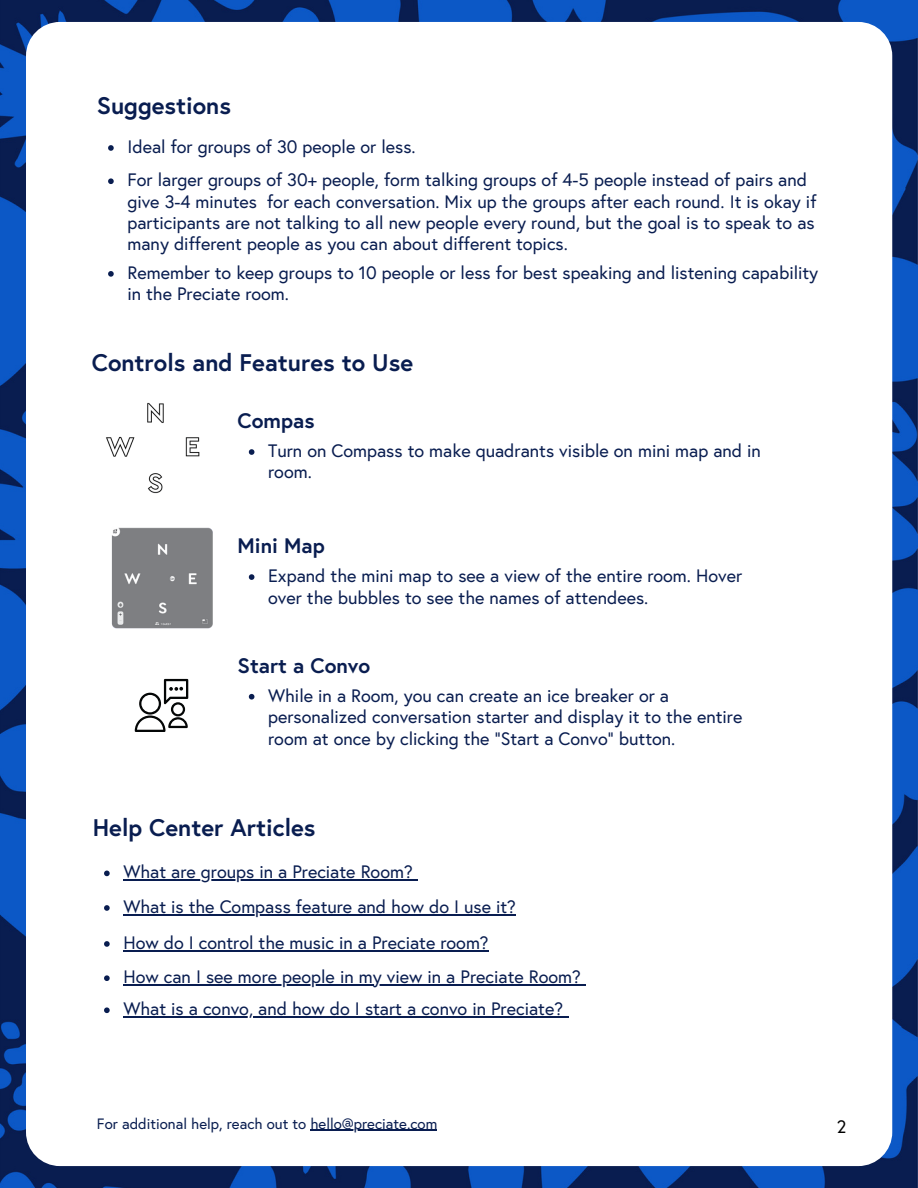
<style>
.page{position:relative;width:918px;height:1188px;background:#fff}
.page>*{position:absolute;margin:0;border:0;box-sizing:border-box;transform-origin:0 0}
.t1{font:700 24px "Europa";color:#091d50}
.t2{font:700 21px "Europa";color:#091d50}
.t3{font:18px/21.3px "Europa";color:#091d50}
.t4{font:18px "Europa";color:#000}
.t5{font:15px "Europa";color:#091d50}
</style>
<div class="page">
<img style="left:0;top:0;width:918px;height:1188px">
<div style="left:26px;top:22px;width:866px;height:1144px;background:#fff;border-radius:34px"></div>
<img style="left:106px;top:402px;width:94px;height:92px">
<img style="left:111px;top:527px;width:102px;height:102px">
<svg style="left:135px;top:679px;width:53px;height:53px"></svg>
<svg style="left:108px;top:145px;width:6px;height:6px"></svg>
<svg style="left:104px;top:871px;width:6px;height:5px"></svg>
<hr style="left:123px;top:880px;width:290px;height:1px;background:#091d50">
<svg style="left:104px;top:905px;width:6px;height:6px"></svg>
<hr style="left:123px;top:914px;width:393px;height:1px;background:#091d50">
<svg style="left:104px;top:941px;width:6px;height:6px"></svg>
<hr style="left:123px;top:950px;width:366px;height:1px;background:#091d50">
<svg style="left:104px;top:975px;width:6px;height:6px"></svg>
<hr style="left:123px;top:984px;width:458px;height:2px;background:#091d50">
<svg style="left:104px;top:1007px;width:6px;height:6px"></svg>
<hr style="left:123px;top:1016px;width:440px;height:2px;background:#091d50">
<svg style="left:249px;top:449px;width:5px;height:6px"></svg>
<svg style="left:249px;top:574px;width:5px;height:6px"></svg>
<svg style="left:249px;top:694px;width:5px;height:6px"></svg>
<svg style="left:108px;top:178px;width:6px;height:6px"></svg>
<svg style="left:108px;top:271px;width:6px;height:6px"></svg>
<hr style="left:311px;top:1130px;width:126px;height:1px;background:#091d50">
<p class="t1" style="left:97px;top:90px;width:136px">Suggestions</p>
<p class="t3" style="left:127px;top:136px;width:290px">Ideal for groups of 30 people or less.</p>
<p class="t3" style="left:127px;top:169px;width:691px">For larger groups of 30+ people, form talking groups of 4-5 people instead of pairs and give 3-4 minutes for each conversation. Mix up the groups after each round. It is okay if participants are not talking to all new people every round, but the goal is to speak to as many different people as you can about different topics.</p>
<p class="t3" style="left:127px;top:262px;width:692px">Remember to keep groups to 10 people or less for best speaking and listening capability in the Preciate room.</p>
<p class="t1" style="left:92px;top:348px;width:323px">Controls and Features to Use</p>
<p class="t2" style="left:238px;top:407px;width:78px">Compas</p>
<p class="t3" style="left:268px;top:440px;width:494px">Turn on Compass to make quadrants visible on mini map and in room.</p>
<p class="t2" style="left:238px;top:532px;width:89px">Mini Map</p>
<p class="t3" style="left:268px;top:565px;width:475px">Expand the mini map to see a view of the entire room. Hover over the bubbles to see the names of attendees.</p>
<p class="t2" style="left:238px;top:652px;width:134px">Start a Convo</p>
<p class="t3" style="left:268px;top:685px;width:476px">While in a Room, you can create an ice breaker or a personalized conversation starter and display it to the entire room at once by clicking the "Start a Convo" button.</p>
<p class="t1" style="left:93px;top:812px;width:224px">Help Center Articles</p>
<p class="t3" style="left:123px;top:861px;width:291px">What are groups in a Preciate Room?</p>
<p class="t3" style="left:123px;top:896px;width:394px">What is the Compass feature and how do I use it?</p>
<p class="t3" style="left:123px;top:932px;width:367px">How do I control the music in a Preciate room?</p>
<p class="t3" style="left:123px;top:966px;width:459px">How can I see more people in my view in a Preciate Room?</p>
<p class="t3" style="left:123px;top:998px;width:441px">What is a convo, and how do I start a convo in Preciate?</p>
<p class="t5" style="left:97px;top:1114px;width:342px">For additional help, reach out to hello@preciate.com</p>
<p class="t4" style="left:837px;top:1115px;width:11px">2</p>
</div>
